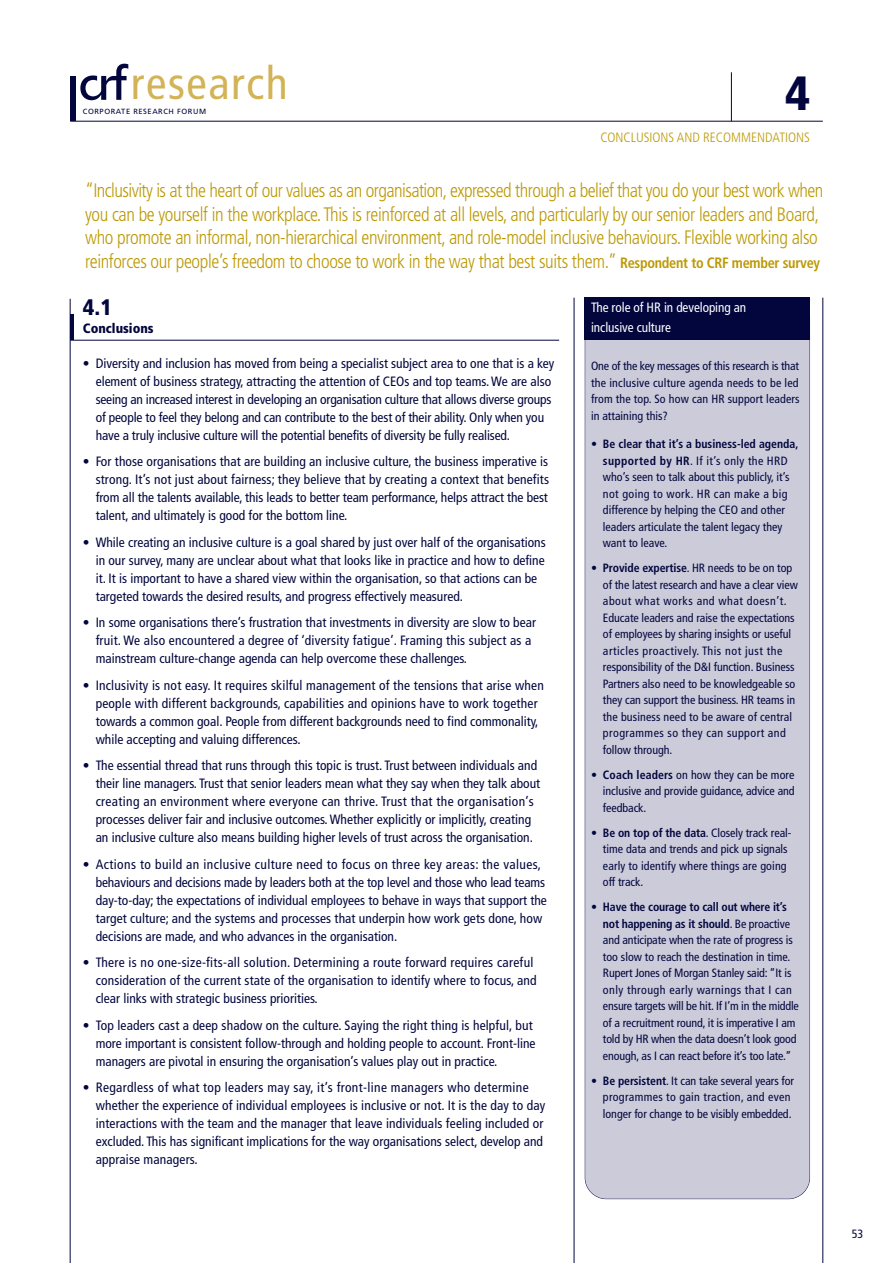
<style>
.page{position:relative;width:893px;height:1263px;background:#fff}
.page>*{position:absolute;margin:0;border:0;box-sizing:border-box;transform-origin:0 0}
.t1{font:900 condensed 48px "Frutiger";color:#02063d}
.t2{font:condensed 45.75px "Frutiger";letter-spacing:.035em;color:#d2b356}
.t3{font:900 condensed 22.5px "Frutiger";color:#02063d}
.t4{font:300 condensed 19.5px/23.4px "Frutiger";letter-spacing:-.02em;color:#bc9905;scale:.95 1}
.t5{font:condensed 13.5px/18px "Frutiger";color:#02063d}
.t6{font:condensed 13.5px/19.5px "Frutiger";letter-spacing:-.005em;color:#fff}
.t7{font:300 condensed 13.5px "Frutiger";color:#bc9905}
.t8{font:900 condensed 13.5px "Frutiger";color:#02063d}
.t9{font:condensed 12px/16.5px "Frutiger";letter-spacing:-.005em;color:#02063d}
.t10{font:7.5px "Frutiger";letter-spacing:.075em;color:#02063d}
.s1{font-weight:700;font-size:15px}
.s2{font-weight:700}
</style>
<div class="page">
<hr style="left:731px;top:72px;width:1px;height:49px;background:#02063d">
<hr style="left:70px;top:121px;width:753px;height:1px;background:#02063d">
<hr style="left:823px;top:298px;width:1px;height:965px;background:#02063d">
<hr style="left:70px;top:299px;width:1px;height:964px;background:#02063d">
<hr style="left:574px;top:298px;width:1px;height:965px;background:#02063d">
<div style="left:70px;top:77px;width:6px;height:44px;background:#02063d"></div>
<svg style="left:80px;top:64px;width:48px;height:36px"></svg>
<hr style="left:70px;top:315px;width:4px;height:25px;background:#02063d">
<hr style="left:70px;top:340px;width:489px;height:1px;background:#02063d">
<div style="left:585px;top:298px;width:225px;height:901px;background:#cbcbda;border-radius:21px"></div>
<div style="left:585px;top:298px;width:225px;height:42px;background:#02063d"></div>
<h2 class="t2" style="left:131px;top:65px;width:158px">research</h2>
<p class="t10" style="left:83px;top:108px;width:125px">CORPORATE RESEARCH FORUM</p>
<h1 class="t1" style="left:785px;top:74px;width:26px">4</h1>
<p class="t7" style="left:600px;top:132px;width:211px">CONCLUSIONS AND RECOMMENDATIONS</p>
<p class="t4" style="left:85px;top:181px;width:779px">“Inclusivity is at the heart of our values as an organisation, expressed through a belief that you do your best work when you can be yourself in the workplace. This is reinforced at all levels, and particularly by our senior leaders and Board, who promote an informal, non-hierarchical environment, and role-model inclusive behaviours. Flexible working also reinforces our people’s freedom to choose to work in the way that best suits them.” <span class="s1">Respondent to CRF member survey</span></p>
<h3 class="t3" style="left:83px;top:298px;width:31px">4.1</h3>
<p class="t8" style="left:83px;top:322px;width:72px">Conclusions</p>
<p class="t5" style="left:96px;top:355px;width:460px;text-indent:-13px">• Diversity and inclusion has moved from being a specialist subject area to one that is a key element of business strategy, attracting the attention of CEOs and top teams.We are also seeing an increased interest in developing an organisation culture that allows diverse groups of people to feel they belong and can contribute to the best of their ability. Only when you have a truly inclusive culture will the potential benefits of diversity be fully realised.</p>
<p class="t5" style="left:96px;top:453px;width:455px;text-align:justify;text-indent:-13px">• For those organisations that are building an inclusive culture, the business imperative is strong. It’s not just about fairness; they believe that by creating a context that benefits from all the talents available, this leads to better team performance, helps attract the best talent, and ultimately is good for the bottom line.</p>
<p class="t5" style="left:96px;top:534px;width:452px;text-indent:-13px">• While creating an inclusive culture is a goal shared by just over half of the organisations in our survey, many are unclear about what that looks like in practice and how to define it. It is important to have a shared view within the organisation, so that actions can be targeted towards the desired results, and progress effectively measured.</p>
<p class="t5" style="left:96px;top:614px;width:442px;text-indent:-13px">• In some organisations there’s frustration that investments in diversity are slow to bear fruit. We also encountered a degree of ‘diversity fatigue’. Framing this subject as a mainstream culture-change agenda can help overcome these challenges.</p>
<p class="t5" style="left:96px;top:677px;width:450px;text-indent:-13px">• Inclusivity is not easy. It requires skilful management of the tensions that arise when people with different backgrounds, capabilities and opinions have to work together towards a common goal. People from different backgrounds need to find commonality, while accepting and valuing differences.</p>
<p class="t5" style="left:96px;top:757px;width:446px;text-indent:-13px">• The essential thread that runs through this topic is trust. Trust between individuals and their line managers. Trust that senior leaders mean what they say when they talk about creating an environment where everyone can thrive. Trust that the organisation’s processes deliver fair and inclusive outcomes.Whether explicitly or implicitly, creating an inclusive culture also means building higher levels of trust across the organisation.</p>
<p class="t5" style="left:96px;top:856px;width:453px;text-indent:-13px">• Actions to build an inclusive culture need to focus on three key areas: the values, behaviours and decisions made by leaders both at the top level and those who lead teams day-to-day; the expectations of individual employees to behave in ways that support the target culture; and the systems and processes that underpin how work gets done, how decisions are made, and who advances in the organisation.</p>
<p class="t5" style="left:96px;top:954px;width:443px;text-indent:-13px">• There is no one-size-fits-all solution. Determining a route forward requires careful consideration of the current state of the organisation to identify where to focus, and clear links with strategic business priorities.</p>
<p class="t5" style="left:96px;top:1017px;width:441px;text-indent:-13px">• Top leaders cast a deep shadow on the culture. Saying the right thing is helpful, but more important is consistent follow-through and holding people to account. Front-line managers are pivotal in ensuring the organisation’s values play out in practice.</p>
<p class="t5" style="left:96px;top:1079px;width:451px;text-indent:-13px">• Regardless of what top leaders may say, it’s front-line managers who determine whether the experience of individual employees is inclusive or not. It is the day to day interactions with the team and the manager that leave individuals feeling included or excluded. This has significant implications for the way organisations select, develop and appraise managers.</p>
<p class="t6" style="left:591px;top:299px;width:157px">The role of HR in developing an inclusive culture</p>
<p class="t9" style="left:591px;top:359px;width:210px;text-align:justify">One of the key messages of this research is that the inclusive culture agenda needs to be led from the top. So how can HR support leaders in attaining this?</p>
<p class="t9" style="left:603px;top:437px;width:197px;text-indent:-12px">• <span class="s2">Be clear that it’s a business-led agenda, supported by HR</span>. If it’s only the HRD who’s seen to talk about this publicly, it’s not going to work. HR can make a big difference by helping the CEO and other leaders articulate the talent legacy they want to leave.</p>
<p class="t9" style="left:603px;top:561px;width:197px;text-indent:-12px">• <span class="s2">Provide expertise</span>. HR needs to be on top of the latest research and have a clear view about what works and what doesn’t.<br>Educate leaders and raise the expectations of employees by sharing insights or useful articles proactively. This not just the responsibility of the D&amp;I function. Business Partners also need to be knowledgeable so they can support the business. HR teams in the business need to be aware of central programmes so they can support and follow through.</p>
<p class="t9" style="left:603px;top:767px;width:193px;text-align:justify;text-indent:-12px">• <span class="s2">Coach leaders</span> on how they can be more inclusive and provide guidance, advice and feedback.</p>
<p class="t9" style="left:603px;top:825px;width:190px;text-indent:-12px">• <span class="s2">Be on top of the data</span>. Closely track real&shy;time data and trends and pick up signals early to identify where things are going off track.</p>
<p class="t9" style="left:603px;top:900px;width:197px;text-indent:-12px">• <span class="s2">Have the courage to call out where it’s not happening as it should</span>. Be proactive and anticipate when the rate of progress is too slow to reach the destination in time.<br>Rupert Jones of Morgan Stanley said: “It is only through early warnings that I can ensure targets will be hit. If I’m in the middle of a recruitment round, it is imperative I am told by HR when the data doesn’t look good enough, as I can react before it’s too late.”</p>
<p class="t9" style="left:603px;top:1073px;width:193px;text-indent:-12px">• <span class="s2">Be persistent</span>. It can take several years for programmes to gain traction, and even longer for change to be visibly embedded.</p>
<p class="t9" style="left:852px;top:1226px;width:13px">53</p>
</div>
